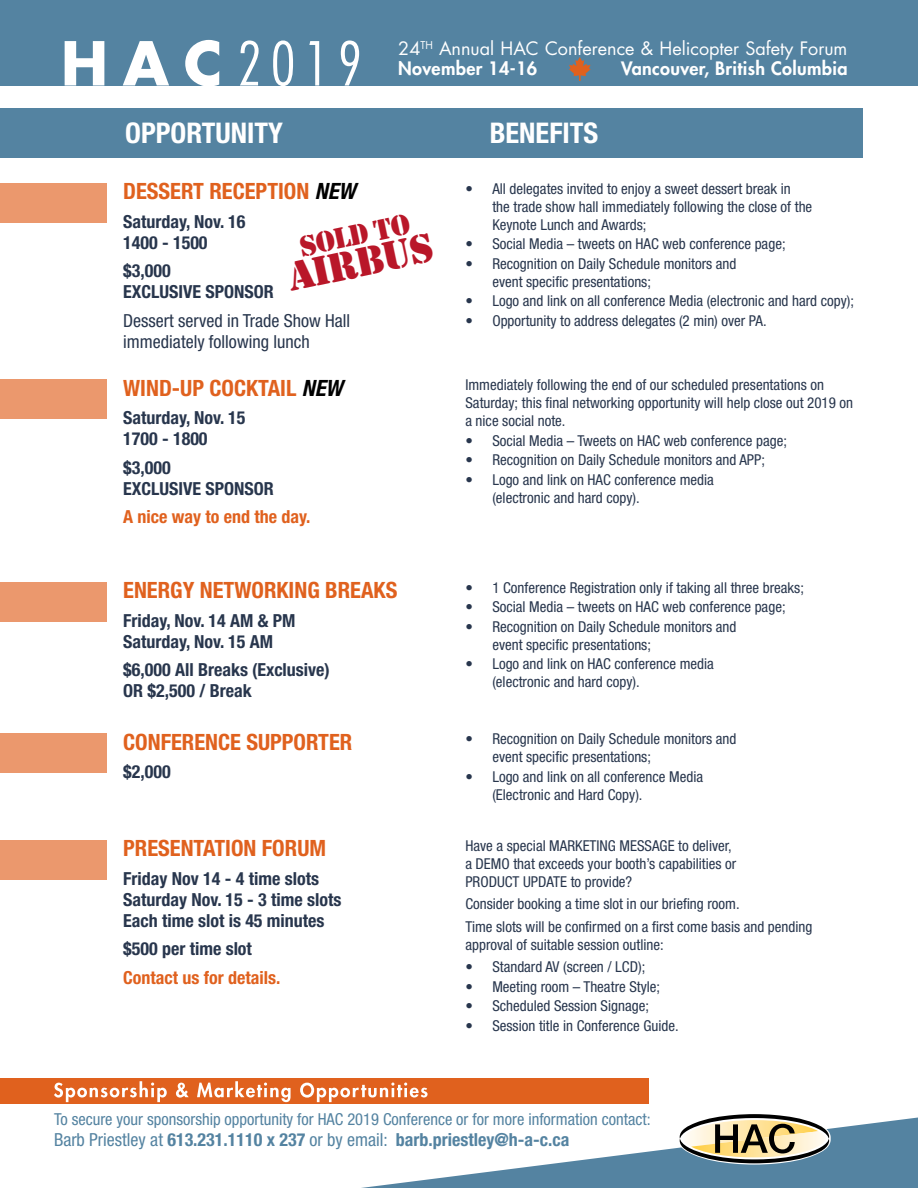
<style>
.page{position:relative;width:918px;height:1188px;background:#fff}
.page>*{position:absolute;margin:0;border:0;box-sizing:border-box;transform-origin:0 0}
.t1{font:300 condensed 58.95px "Futura Std";color:#fff}
.t2{font:42px "Stencil";color:#b91729}
.t3{font:30px "Stencil";color:#b91729}
.t4{font:700 condensed 28.5px "Helvetica Neue LT Std";color:#fff}
.t5{font:700 condensed 22.5px "Helvetica Neue LT Std";color:#e0611e}
.t6{font:700 condensed 18px/21px "Helvetica Neue LT Std";color:#28364d}
.t7{font:700 condensed 18px "Helvetica Neue LT Std";color:#5483a1}
.t8{font:condensed 18px/21px "Helvetica Neue LT Std";color:#28364d}
.t9{font:18px "Futura Std";color:#fff}
.t10{font:700 condensed 18px "Helvetica Neue LT Std";color:#e0611e}
.t11{font:800 18px "Futura Std";letter-spacing:.02em;color:#fff}
.t12{font:condensed 16.5px "Helvetica Neue LT Std";color:#5483a1}
.t13{font:condensed 15px/18px "Helvetica Neue LT Std";color:#28364d}
.s1{font-weight:700;font-stretch:normal}
.s2{font-style:italic;color:#000}
.s3{font-weight:400}
</style>
<div class="page">
<div style="left:0;top:0;width:918px;height:85px;background:#5483a1"></div>
<svg style="left:569px;top:57px;width:22px;height:24px"></svg>
<svg style="left:361px;top:1114px;width:557px;height:74px"></svg>
<div style="left:0;top:1079px;width:649px;height:25px;background:#e0611e"></div>
<svg style="left:54px;top:1081px;width:374px;height:21px"></svg>
<div style="left:0;top:183px;width:106px;height:39px;background:#eb986d"></div>
<div style="left:0;top:380px;width:106px;height:39px;background:#eb986d"></div>
<div style="left:0;top:582px;width:106px;height:39px;background:#eb986d"></div>
<div style="left:0;top:734px;width:106px;height:39px;background:#eb986d"></div>
<div style="left:0;top:840px;width:106px;height:39px;background:#eb986d"></div>
<div style="left:0;top:108px;width:862px;height:50px;background:#5483a1"></div>
<h1 class="t1" style="left:61px;top:29px;width:303px"><span class="s1">HAC</span>2019</h1>
<p class="t9" style="left:398px;top:37px;width:451px">24<sup>TH</sup> Annual HAC Conference &amp; Helicopter Safety Forum</p>
<p class="t11" style="left:398px;top:57px;width:140px">November 14-16</p>
<p class="t11" style="left:621px;top:57px;width:228px">Vancouver, British Columbia</p>
<h3 class="t4" style="left:125px;top:116px;width:159px">OPPORTUNITY</h3>
<h3 class="t4" style="left:490px;top:116px;width:110px">BENEFITS</h3>
<h3 class="t5" style="left:123px;top:177px;width:234px">DESSERT RECEPTION <span class="s2">NEW</span></h3>
<p class="t6" style="left:123px;top:210px;width:124px">Saturday, Nov. 16<br>1400 - 1500</p>
<p class="t6" style="left:123px;top:260px;width:152px">$3,000<br>EXCLUSIVE SPONSOR</p>
<p class="t8" style="left:123px;top:310px;width:228px">Dessert served in Trade Show Hall immediately following lunch</p>
<h3 class="t3" style="left:297px;top:230px;width:124px;rotate:-12deg">SOLD to</h3>
<h2 class="t2" style="left:283px;top:254px;width:168px;rotate:-12deg">airbus</h2>
<h3 class="t5" style="left:123px;top:374px;width:221px">WIND-UP COCKTAIL <span class="s2">NEW</span></h3>
<p class="t6" style="left:123px;top:407px;width:124px">Saturday, Nov. 15<br>1700 - 1800</p>
<p class="t6" style="left:123px;top:456px;width:152px">$3,000<br>EXCLUSIVE SPONSOR</p>
<p class="t10" style="left:123px;top:506px;width:189px">A nice way to end the day.</p>
<h3 class="t5" style="left:123px;top:576px;width:276px">ENERGY NETWORKING BREAKS</h3>
<p class="t6" style="left:123px;top:609px;width:174px">Friday, Nov. 14 AM &amp; PM<br>Saturday, Nov. 15 AM</p>
<p class="t6" style="left:123px;top:659px;width:208px">$6,000 All Breaks (Exclusive)<br>OR $2,500 / Break</p>
<h3 class="t5" style="left:123px;top:728px;width:231px">CONFERENCE SUPPORTER</h3>
<p class="t6" style="left:123px;top:761px;width:49px">$2,000</p>
<h3 class="t5" style="left:123px;top:834px;width:205px">PRESENTATION FORUM</h3>
<p class="t6" style="left:123px;top:867px;width:220px">Friday Nov 14 - 4 time slots<br>Saturday Nov. 15 - 3 time slots<br>Each time slot is 45 minutes</p>
<p class="t6" style="left:123px;top:938px;width:130px">$500 per time slot</p>
<p class="t10" style="left:123px;top:966px;width:159px">Contact us for details.</p>
<p class="t13" style="left:492px;top:179px;width:321px;text-indent:-27px">• All delegates invited to enjoy a sweet dessert break in<br>the trade show hall immediately following the close of the<br>Keynote Lunch and Awards;</p>
<p class="t13" style="left:465px;top:235px;width:322px">• Social Media – tweets on HAC web conference page;</p>
<p class="t13" style="left:492px;top:254px;width:246px;text-indent:-27px">• Recognition on Daily Schedule monitors and event specific presentations;</p>
<p class="t13" style="left:465px;top:292px;width:390px">• Logo and link on all conference Media (electronic and hard copy);</p>
<p class="t13" style="left:465px;top:311px;width:303px">• Opportunity to address delegates (2 min) over PA.</p>
<p class="t13" style="left:465px;top:376px;width:389px">Immediately following the end of our scheduled presentations on<br>Saturday; this final networking opportunity will help close out 2019 on a nice social note.</p>
<p class="t13" style="left:465px;top:431px;width:323px">• Social Media – Tweets on HAC web conference page;</p>
<p class="t13" style="left:465px;top:451px;width:301px">• Recognition on Daily Schedule monitors and APP;</p>
<p class="t13" style="left:492px;top:470px;width:223px;text-indent:-27px">• Logo and link on HAC conference media (electronic and hard copy).</p>
<p class="t13" style="left:465px;top:578px;width:340px">• 1 Conference Registration only if taking all three breaks;</p>
<p class="t13" style="left:465px;top:598px;width:322px">• Social Media – tweets on HAC web conference page;</p>
<p class="t13" style="left:492px;top:617px;width:246px;text-indent:-27px">• Recognition on Daily Schedule monitors and event specific presentations;</p>
<p class="t13" style="left:492px;top:655px;width:223px;text-indent:-27px">• Logo and link on HAC conference media (electronic and hard copy).</p>
<p class="t13" style="left:492px;top:730px;width:246px;text-indent:-27px">• Recognition on Daily Schedule monitors and event specific presentations;</p>
<p class="t13" style="left:492px;top:767px;width:212px;text-indent:-27px">• Logo and link on all conference Media (Electronic and Hard Copy).</p>
<p class="t13" style="left:465px;top:836px;width:272px">Have a special MARKETING MESSAGE to deliver, a DEMO that exceeds your booth’s capabilities or<br>PRODUCT UPDATE to provide?</p>
<p class="t13" style="left:465px;top:893px;width:349px;line-height:22.5px">Consider booking a time slot in our briefing room.<br>Time slots will be confirmed on a first come basis and pending</p>
<p class="t13" style="left:465px;top:935px;width:200px">approval of suitable session outline:</p>
<p class="t13" style="left:465px;top:958px;width:181px">• Standard AV (screen / LCD);</p>
<p class="t13" style="left:465px;top:977px;width:196px">• Meeting room – Theatre Style;</p>
<p class="t13" style="left:465px;top:997px;width:185px">• Scheduled Session Signage;</p>
<p class="t13" style="left:465px;top:1016px;width:215px">• Session title in Conference Guide.</p>
<p class="t12" style="left:54px;top:1109px;width:598px">To secure your sponsorship opportunity for HAC 2019 Conference or for more information contact:</p>
<p class="t7" style="left:54px;top:1129px;width:517px"><span class="s3">Barb Priestley at</span> 613.231.1110 x 237 <span class="s3">or by email:</span> barb.priestley@h-a-c.ca</p>
</div>
